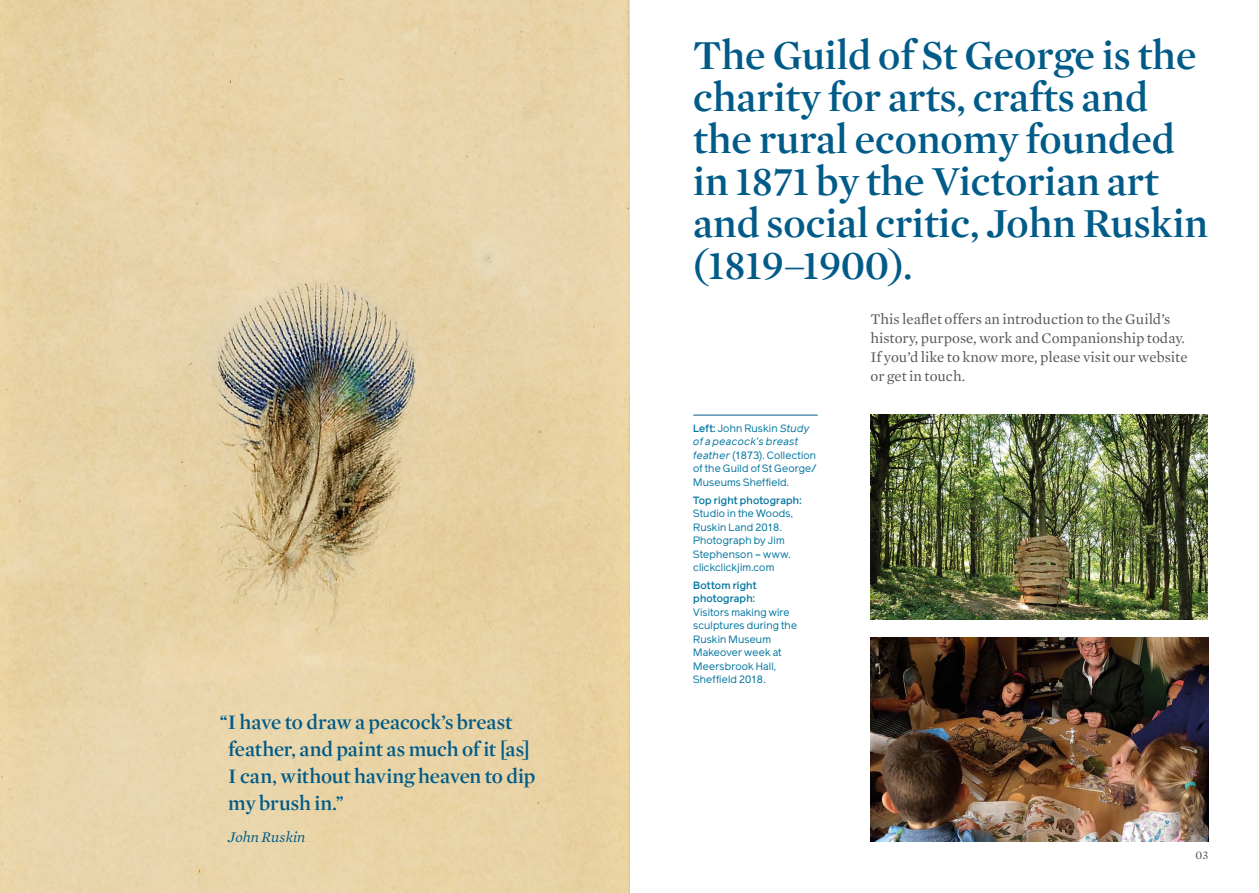
<style>
.page{position:relative;width:1259px;height:893px;background:#fff}
.page>*{position:absolute;margin:0;border:0;box-sizing:border-box;transform-origin:0 0}
.t1{font:600 42px/42px "Mercury Display";color:#005b88}
.t2{font:600 21px/27px "Mercury Display";letter-spacing:-.01em;color:#005b88}
.t3{font:15px/18.8px "Mercury Text G1 Roman";color:#575756}
.t4{font:italic 15px "Mercury Text G1";letter-spacing:.005em;color:#005b88}
.t5{font:12px "Mercury Text G1 Roman";color:#575756}
.t6{font:10.5px/13.5px "Reader";letter-spacing:.015em;color:#00759f}
.t7{font:500 10.5px/13.5px "Reader";letter-spacing:.015em;color:#00759f}
.s1{font-weight:500}
.s2{font-style:italic}
</style>
<div class="page">
<img style="left:0;top:0;width:629px;height:893px">
<img style="left:870px;top:637px;width:338px;height:205px">
<hr style="left:693px;top:415px;width:124px;height:1px;background:#005b88">
<img style="left:870px;top:415px;width:338px;height:204px">
<h2 class="t2" style="left:228px;top:709px;width:309px;text-indent:-9px">“I have to draw a peacock’s breast feather, and paint as much of it [as]<br>I can, without having heaven to dip my brush in.”</h2>
<h3 class="t4" style="left:228px;top:828px;width:79px">John Ruskin</h3>
<h1 class="t1" style="left:693px;top:35px;width:516px">The Guild of St George is the charity for arts, crafts and the rural economy founded in 1871 by the Victorian art and social critic, John Ruskin (1819–1900).</h1>
<h3 class="t3" style="left:870px;top:310px;width:319px">This leaflet offers an introduction to the Guild’s history, purpose, work and Companionship today.<br>If you’d like to know more, please visit our website or get in touch.</h3>
<p class="t6" style="left:693px;top:421px;width:125px"><span class="s1">Left:</span> John Ruskin <span class="s2">Study of a peacock’s breast feather</span> (1873). Collection of the Guild of St George/<br>Museums Sheffield.</p>
<p class="t7" style="left:693px;top:493px;width:110px">Top right photograph:</p>
<p class="t6" style="left:693px;top:507px;width:101px">Studio in the Woods,<br>Ruskin Land 2018.<br>Photograph by Jim<br>Stephenson – www. clickclickjim.com</p>
<p class="t7" style="left:693px;top:578px;width:65px">Bottom right photograph:</p>
<p class="t6" style="left:693px;top:605px;width:105px">Visitors making wire sculptures during the<br>Ruskin Museum<br>Makeover week at<br>Meersbrook Hall,<br>Sheffield 2018.</p>
<p class="t5" style="left:1195px;top:848px;width:14px">03</p>
</div>
